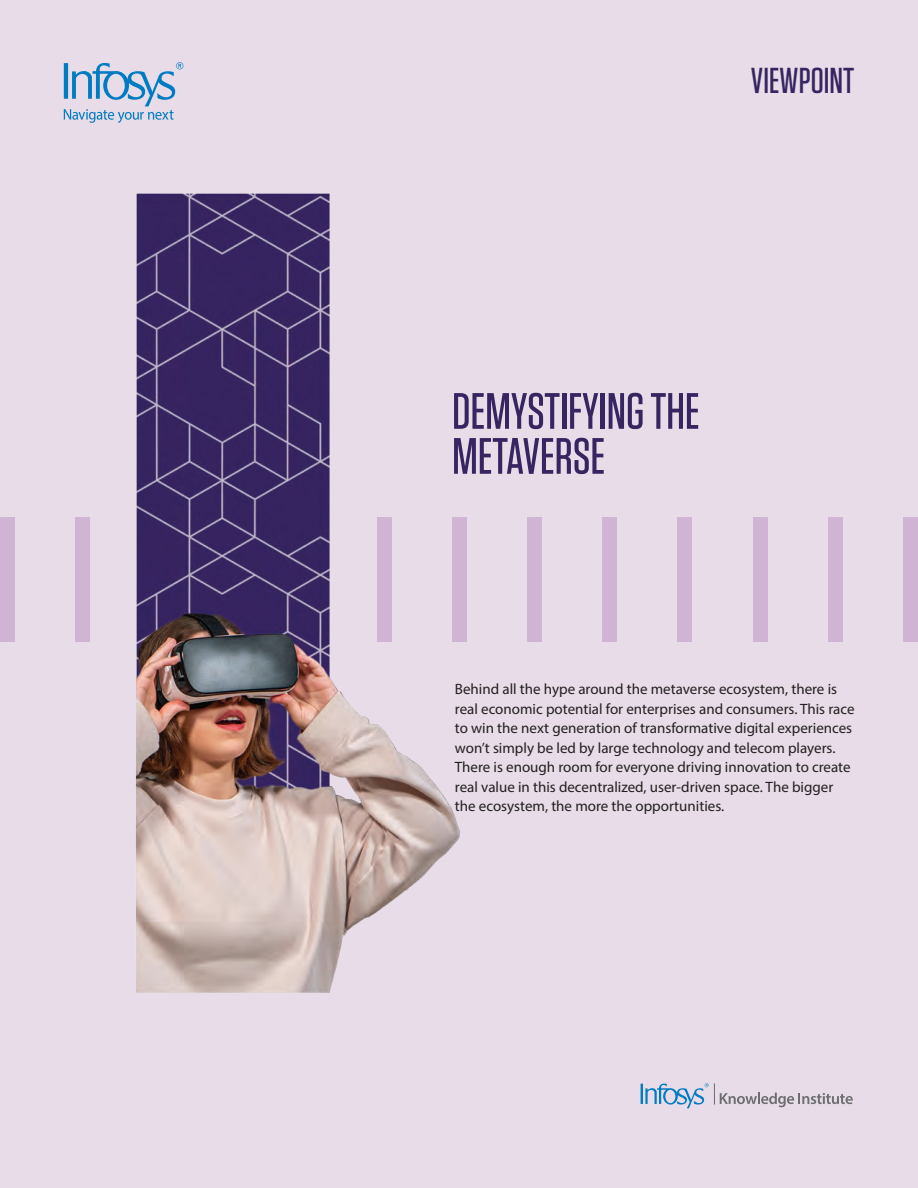
<style>
.page{position:relative;width:918px;height:1188px;background:#fff}
.page>*{position:absolute;margin:0;border:0;box-sizing:border-box;transform-origin:0 0}
.t1{font:500 51px/45px "Tungsten";color:#372561}
.t2{font:500 36px "Tungsten";color:#372561}
.t3{font:15px/19.5px "Myriad Pro";color:#231f20}
</style>
<div class="page">
<img style="left:0;top:0;width:918px;height:1188px">
<h2 class="t2" style="left:751px;top:61px;width:105px">VIEWPOINT</h2>
<h1 class="t1" style="left:452px;top:389px;width:249px">DEMYSTIFYING THE<br>METAVERSE</h1>
<p class="t3" style="left:455px;top:679px;width:401px">Behind all the hype around the metaverse ecosystem, there is real economic potential for enterprises and consumers. This race to win the next generation of transformative digital experiences won’t simply be led by large technology and telecom players.<br>There is enough room for everyone driving innovation to create real value in this decentralized, user-driven space. The bigger the ecosystem, the more the opportunities.</p>
</div>
